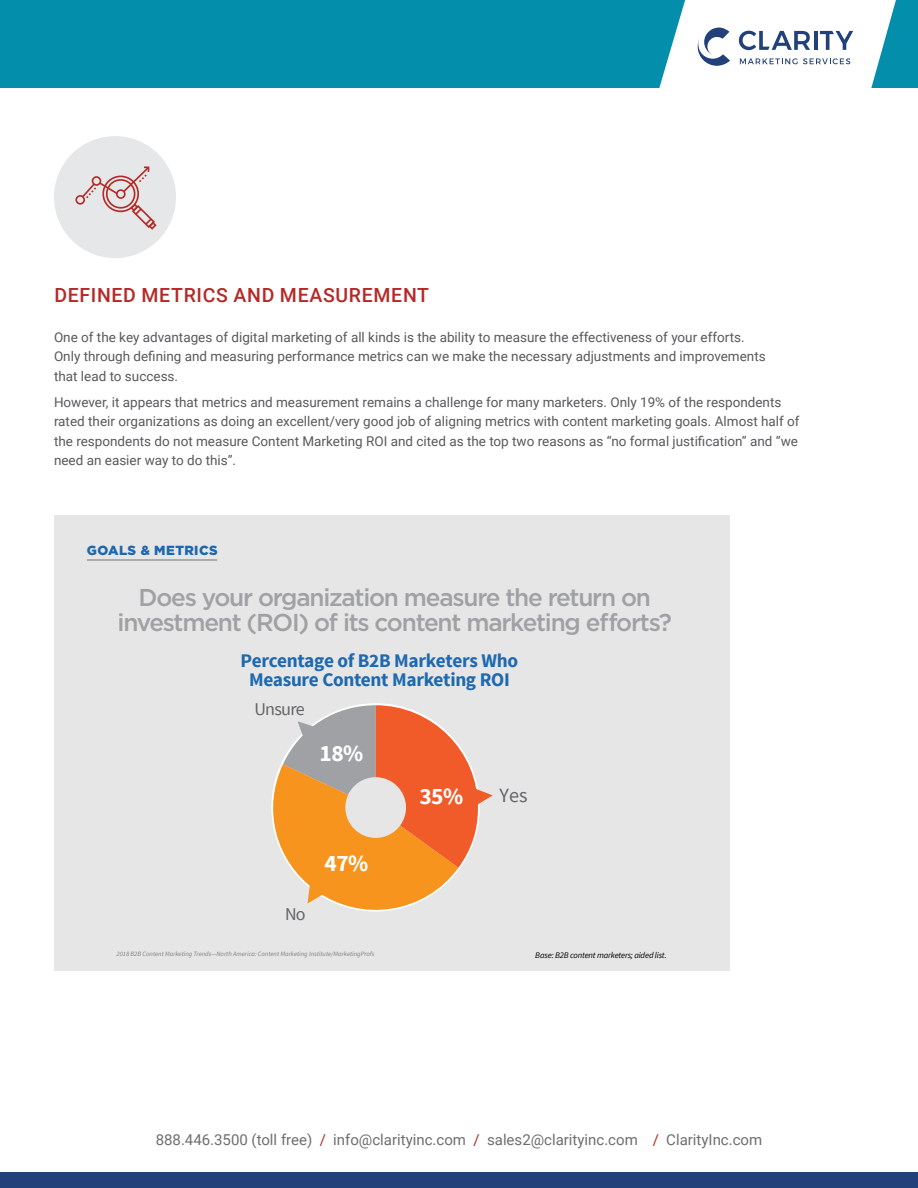
<style>
.page{position:relative;width:918px;height:1188px;background:#fff}
.page>*{position:absolute;margin:0;border:0;box-sizing:border-box;transform-origin:0 0}
.t1{font:500 24.45px/25.7px "Gotham";letter-spacing:-.05em;color:#9fa1a4;text-align:center}
.t2{font:700 23.4px "Source Sans Pro";color:#fff}
.t3{font:20.25px "Source Sans Pro";color:#636466}
.t4{font:500 19.5px "Roboto";letter-spacing:.035em;color:#b52a28}
.t5{font:700 19.2px/19.2px "Source Sans Pro";letter-spacing:-.02em;color:#1e69af;text-align:center}
.t6{font:18px "Source Sans Pro";letter-spacing:-.04em;color:#636466}
.t7{font:15px "Roboto";color:#6d6e71}
.t8{font:13.5px/19.5px "Roboto";color:#58595b}
.t9{font:900 13.2px "Gotham";letter-spacing:.03em;color:#1c68ae}
.t10{font:italic 8.55px "Source Sans Pro";letter-spacing:-.02em;color:#000}
.t11{font:italic 6.6px "Source Sans Pro";color:#808080}
.s1{color:#b52a28}
</style>
<div class="page">
<div style="left:0;top:0;width:918px;height:88px;background:#038fab"></div>
<svg style="left:659px;top:0;width:237px;height:88px;background:#d3e4ec"></svg>
<div style="left:0;top:1173px;width:918px;height:15px;background:#22407a"></div>
<div style="left:54px;top:136px;width:122px;height:122px;background:#e6e7e8;border-radius:50%"></div>
<div style="left:54px;top:516px;width:675px;height:455px;background:#e6e6e6"></div>
<hr style="left:87px;top:560px;width:130px;height:1px;background:#737373">
<svg style="left:271px;top:705px;width:222px;height:207px"></svg>
<svg style="left:75px;top:166px;width:82px;height:64px"></svg>
<h3 class="t4" style="left:54px;top:281px;width:376px">DEFINED METRICS AND MEASUREMENT</h3>
<p class="t8" style="left:54px;top:326px;width:713px">One of the key advantages of digital marketing of all kinds is the ability to measure the effectiveness of your efforts.<br>Only through defining and measuring performance metrics can we make the necessary adjustments and improvements that lead to success.</p>
<p class="t8" style="left:54px;top:392px;width:747px">However, it appears that metrics and measurement remains a challenge for many marketers. Only 19% of the respondents rated their organizations as doing an excellent/very good job of aligning metrics with content marketing goals. Almost half of the respondents do not measure Content Marketing ROI and cited as the top two reasons as “no formal justification” and “we need an easier way to do this”.</p>
<p class="t9" style="left:87px;top:541px;width:132px">GOALS &amp; METRICS</p>
<h1 class="t1" style="left:118px;top:584px;width:556px">Does your organization measure the return on investment (ROI) of its content marketing efforts?</h1>
<h3 class="t5" style="left:241px;top:652px;width:279px">Percentage of B2B Marketers Who<br>Measure Content Marketing ROI</h3>
<h3 class="t6" style="left:254px;top:698px;width:52px">Unsure</h3>
<h2 class="t2" style="left:320px;top:739px;width:45px">18%</h2>
<h3 class="t6" style="left:285px;top:902px;width:22px">No</h3>
<h2 class="t2" style="left:325px;top:848px;width:45px">47%</h2>
<p class="t11" style="left:117px;top:950px;width:259px">2018 B2B Content Marketing Trends—North America: Content Marketing Institute/MarketingProfs</p>
<h2 class="t2" style="left:419px;top:781px;width:45px">35%</h2>
<h3 class="t3" style="left:500px;top:782px;width:30px">Yes</h3>
<p class="t10" style="left:535px;top:950px;width:133px">Base: B2B content marketers; aided list.</p>
<p class="t7" style="left:156px;top:1129px;width:608px">888.446.3500 (toll free) <span class="s1">/</span> info@clarityinc.com <span class="s1">/</span> sales2@clarityinc.com <span class="s1">/</span> ClarityInc.com</p>
</div>
